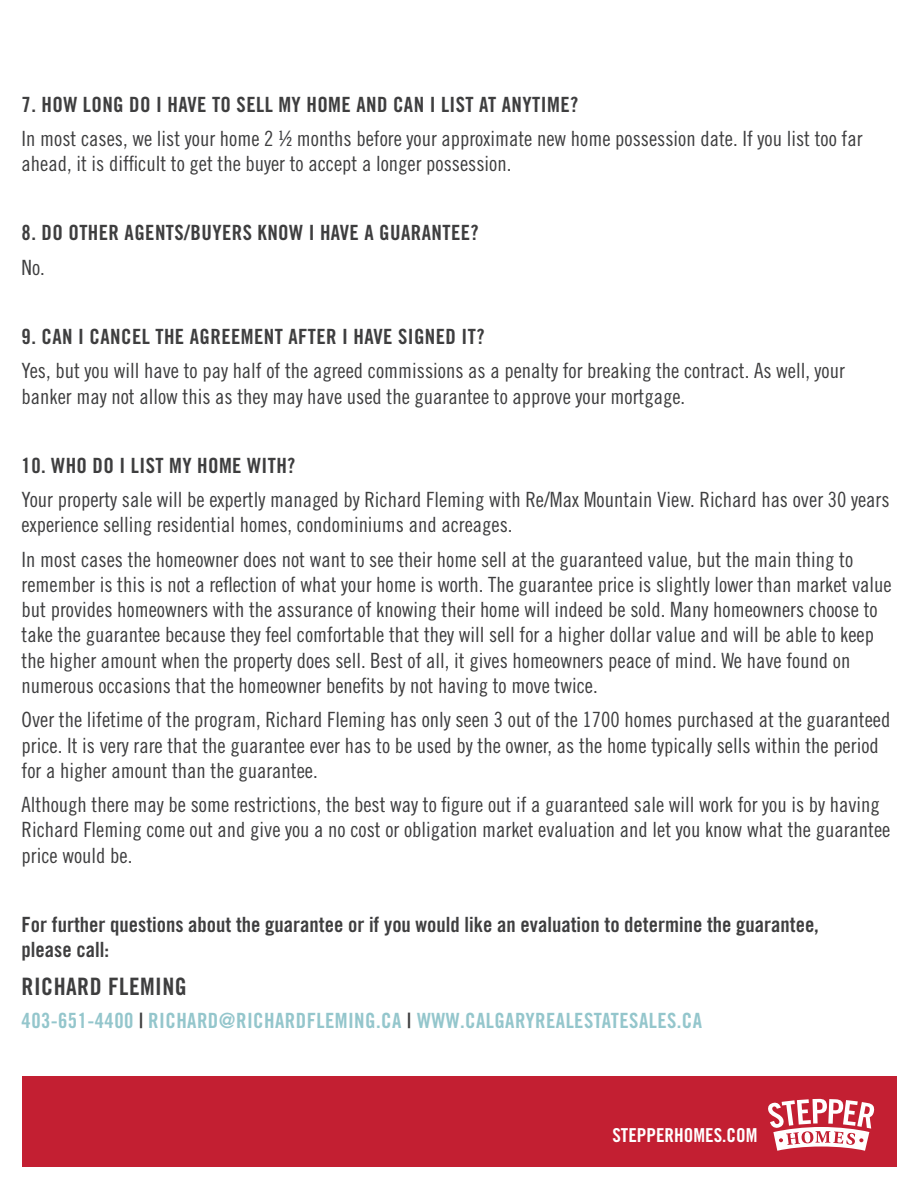
<style>
.page{position:relative;width:918px;height:1188px;background:#fff}
.page>*{position:absolute;margin:0;border:0;box-sizing:border-box;transform-origin:0 0}
.t1{font:24px "Trade Gothic LT Std Bd Cn 20";letter-spacing:.02em;color:#3e3e3f}
.t2{font:21px/25.2px "Trade Gothic LT Std Cn 18";color:#3e3e3f}
.t3{font:21px "Trade Gothic LT Std Bd Cn 20";letter-spacing:.02em;color:#3e3e3f}
.t4{font:21px/25.2px "Trade Gothic LT Std Bd Cn 20";color:#3e3e3f}
.t5{font:21px "Trade Gothic LT Std Bd Cn 20";letter-spacing:.02em;color:#94c6cc}
.Sub_Heading_1{font:19.2px "Trade Gothic LT Std Bd Cn 20";color:#fff}
.s1{color:#3e3e3f}
</style>
<div class="page">
<div style="left:22px;top:1076px;width:874px;height:90px;background:#c31f32"></div>
<svg style="left:768px;top:1099px;width:107px;height:52px"></svg>
<p class="t3" style="left:22px;top:92px;width:558px">7. HOW LONG DO I HAVE TO SELL MY HOME AND CAN I LIST AT ANYTIME?</p>
<p class="t2" style="left:22px;top:126px;width:842px">In most cases, we list your home 2 ½ months before your approximate new home possession date. If you list too far ahead, it is difficult to get the buyer to accept a longer possession.</p>
<p class="t3" style="left:22px;top:220px;width:459px">8. DO OTHER AGENTS/BUYERS KNOW I HAVE A GUARANTEE?</p>
<p class="t2" style="left:22px;top:255px;width:25px">No.</p>
<p class="t3" style="left:22px;top:324px;width:465px">9. CAN I CANCEL THE AGREEMENT AFTER I HAVE SIGNED IT?</p>
<p class="t2" style="left:22px;top:358px;width:825px">Yes, but you will have to pay half of the agreed commissions as a penalty for breaking the contract. As well, your banker may not allow this as they may have used the guarantee to approve your mortgage.</p>
<p class="t3" style="left:22px;top:452px;width:275px">10. WHO DO I LIST MY HOME WITH?</p>
<p class="t2" style="left:22px;top:487px;width:870px">Your property sale will be expertly managed by Richard Fleming with Re/Max Mountain View. Richard has over 30 years experience selling residential homes, condominiums and acreages.</p>
<p class="t2" style="left:22px;top:547px;width:872px">In most cases the homeowner does not want to see their home sell at the guaranteed value, but the main thing to remember is this is not a reflection of what your home is worth. The guarantee price is slightly lower than market value but provides homeowners with the assurance of knowing their home will indeed be sold. Many homeowners choose to take the guarantee because they feel comfortable that they will sell for a higher dollar value and will be able to keep the higher amount when the property does sell. Best of all, it gives homeowners peace of mind. We have found on numerous occasions that the homeowner benefits by not having to move twice.</p>
<p class="t2" style="left:22px;top:707px;width:870px">Over the lifetime of the program, Richard Fleming has only seen 3 out of the 1700 homes purchased at the guaranteed price. It is very rare that the guarantee ever has to be used by the owner, as the home typically sells within the period for a higher amount than the guarantee.</p>
<p class="t2" style="left:22px;top:792px;width:870px">Although there may be some restrictions, the best way to figure out if a guaranteed sale will work for you is by having<br>Richard Fleming come out and give you a no cost or obligation market evaluation and let you know what the guarantee price would be.</p>
<p class="t4" style="left:22px;top:911px;width:799px">For further questions about the guarantee or if you would like an evaluation to determine the guarantee, please call:</p>
<p class="t1" style="left:22px;top:972px;width:167px">RICHARD FLEMING</p>
<p class="t5" style="left:22px;top:1008px;width:682px">403-651-4400 <span class="s1">|</span> RICHARD@RICHARDFLEMING.CA <span class="s1">|</span> WWW.CALGARYREALESTATESALES.CA</p>
<p class="Sub_Heading_1" style="left:612px;top:1124px;width:147px">STEPPERHOMES.COM</p>
</div>
